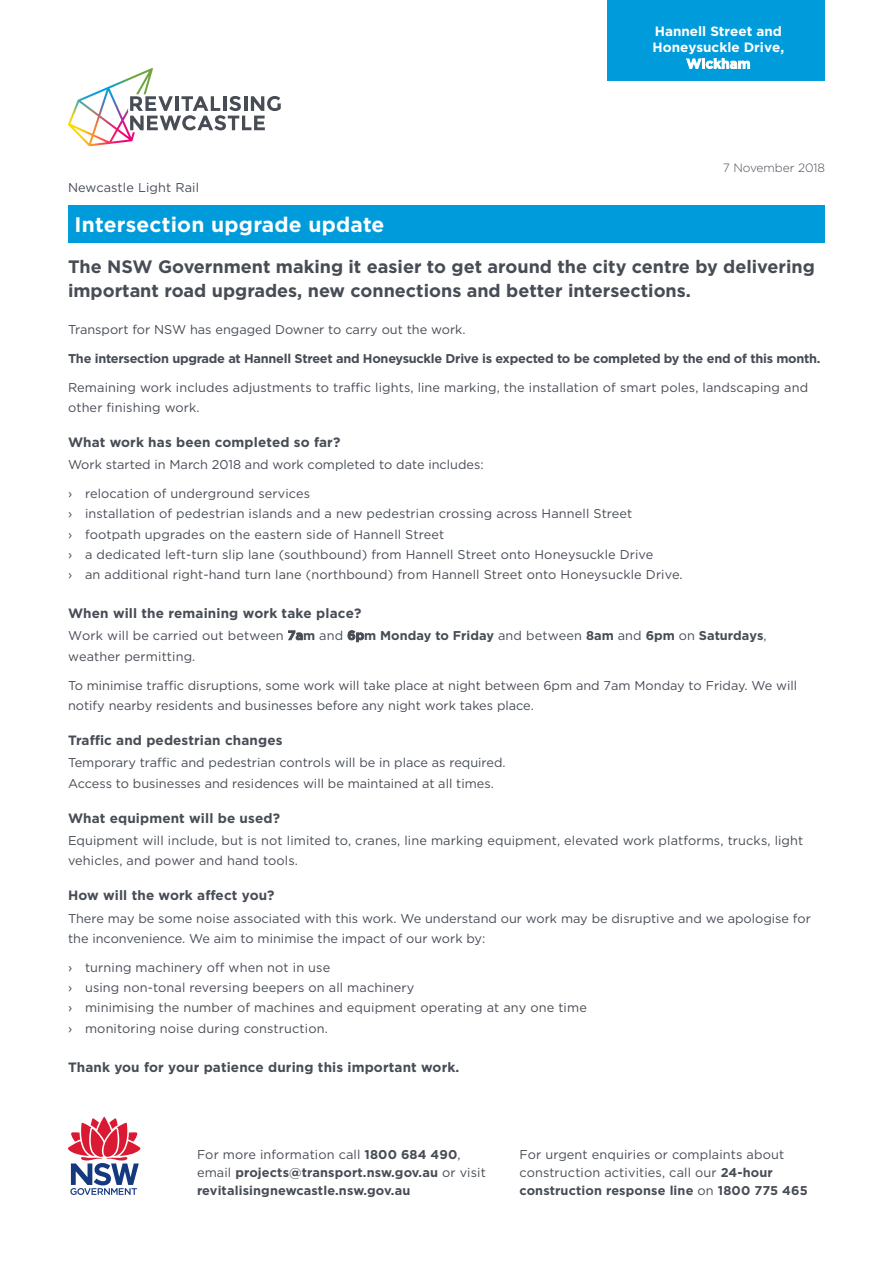
<style>
.page{position:relative;width:893px;height:1263px;background:#fff}
.page>*{position:absolute;margin:0;border:0;box-sizing:border-box;transform-origin:0 0}
.t1{font:700 21px "Gotham";letter-spacing:.01em;color:#fff}
.Heading_-_Ruled_sub{font:700 18px/24px "Gotham";color:#474c55}
.Heading_-_Body-_Grey{font:700 13.5px "Gotham";letter-spacing:.01em;color:#474c55}
.Boxed_out_top_headin{font:700 13.5px/16.4px "Gotham";color:#fff;text-align:center}
.Body_-_Grey{font:700 13.5px "Gotham";letter-spacing:.01em;color:#474c55}
.Body_-_Grey-2{font:12.75px/20.2px "Gotham";letter-spacing:.01em;color:#474c55}
.Body_-_Grey-3{font:700 12.75px/18px "Gotham";letter-spacing:.01em;color:#474c55}
.Body_-_Grey-4{font:700 12.75px "Gotham";letter-spacing:-.02em;color:#474c55}
.Date{font:300 12px "Gotham";letter-spacing:-.005em;color:#474c55}
.s1{font-weight:700}
.s2{font-weight:400}
</style>
<div class="page">
<div style="left:68px;top:205px;width:757px;height:38px;background:#009bdb"></div>
<div style="left:608px;top:0;width:217px;height:81px;background:#009bdb"></div>
<svg style="left:68px;top:68px;width:213px;height:78px"></svg>
<svg style="left:68px;top:1117px;width:72px;height:78px"></svg>
<p class="Boxed_out_top_headin" style="left:652px;top:23px;width:133px">Hannell Street and<br>Honeysuckle Drive,<br>Wickham</p>
<p class="Date" style="left:723px;top:160px;width:104px">7 November 2018</p>
<p class="Body_-_Grey-2" style="left:68px;top:177px;width:132px">Newcastle Light Rail</p>
<p class="t1" style="left:75px;top:211px;width:311px">Intersection upgrade update</p>
<p class="Heading_-_Ruled_sub" style="left:68px;top:254px;width:748px">The NSW Government making it easier to get around the city centre by delivering important road upgrades, new connections and better intersections.</p>
<p class="Body_-_Grey-2" style="left:68px;top:319px;width:399px">Transport for NSW has engaged Downer to carry out the work.</p>
<p class="Body_-_Grey-4" style="left:68px;top:350px;width:754px">The intersection upgrade at Hannell Street and Honeysuckle Drive is expected to be completed by the end of this month.</p>
<p class="Body_-_Grey-2" style="left:68px;top:377px;width:742px">Remaining work includes adjustments to traffic lights, line marking, the installation of smart poles, landscaping and other finishing work.</p>
<p class="Heading_-_Body-_Grey" style="left:68px;top:433px;width:274px">What work has been completed so far?</p>
<p class="Body_-_Grey-2" style="left:68px;top:454px;width:417px">Work started in March 2018 and work completed to date includes:</p>
<p class="Body_-_Grey-2" style="left:68px;top:483px;width:244px">› relocation of underground services</p>
<p class="Body_-_Grey-2" style="left:68px;top:503px;width:566px">› installation of pedestrian islands and a new pedestrian crossing across Hannell Street</p>
<p class="Body_-_Grey-2" style="left:68px;top:524px;width:378px">› footpath upgrades on the eastern side of Hannell Street</p>
<p class="Body_-_Grey-2" style="left:68px;top:544px;width:587px">› a dedicated left-turn slip lane (southbound) from Hannell Street onto Honeysuckle Drive</p>
<p class="Body_-_Grey-2" style="left:68px;top:564px;width:616px">› an additional right-hand turn lane (northbound) from Hannell Street onto Honeysuckle Drive.</p>
<p class="Body_-_Grey" style="left:68px;top:605px;width:295px">When will the remaining work take place?</p>
<p class="Body_-_Grey-2" style="left:68px;top:624px;width:700px;line-height:21.3px">Work will be carried out between <span class="s1">7am</span> and <span class="s1">6pm Monday to Friday</span> and between <span class="s1">8am</span> and <span class="s1">6pm</span> on <span class="s1">Saturdays</span>, weather permitting.</p>
<p class="Body_-_Grey-2" style="left:68px;top:675px;width:731px">To minimise traffic disruptions, some work will take place at night between 6pm and 7am Monday to Friday. We will notify nearby residents and businesses before any night work takes place.</p>
<p class="Heading_-_Body-_Grey" style="left:68px;top:731px;width:216px">Traffic and pedestrian changes</p>
<p class="Body_-_Grey-2" style="left:68px;top:752px;width:439px">Temporary traffic and pedestrian controls will be in place as required.<br>Access to businesses and residences will be maintained at all times.</p>
<p class="Heading_-_Body-_Grey" style="left:68px;top:809px;width:214px">What equipment will be used?</p>
<p class="Body_-_Grey-2" style="left:68px;top:830px;width:737px">Equipment will include, but is not limited to, cranes, line marking equipment, elevated work platforms, trucks, light vehicles, and power and hand tools.</p>
<p class="Heading_-_Body-_Grey" style="left:68px;top:887px;width:208px">How will the work affect you?</p>
<p class="Body_-_Grey-2" style="left:68px;top:908px;width:744px">There may be some noise associated with this work. We understand our work may be disruptive and we apologise for the inconvenience. We aim to minimise the impact of our work by:</p>
<p class="Body_-_Grey-2" style="left:68px;top:957px;width:264px">› turning machinery off when not in use</p>
<p class="Body_-_Grey-2" style="left:68px;top:977px;width:348px">› using non-tonal reversing beepers on all machinery</p>
<p class="Body_-_Grey-2" style="left:68px;top:997px;width:520px">› minimising the number of machines and equipment operating at any one time</p>
<p class="Body_-_Grey-2" style="left:68px;top:1017px;width:261px">› monitoring noise during construction.</p>
<p class="Heading_-_Body-_Grey" style="left:68px;top:1058px;width:393px">Thank you for your patience during this important work.</p>
<p class="Body_-_Grey-3" style="left:197px;top:1145px;width:290px"><span class="s2">For more information call</span> 1800 684 490<span class="s2">, email</span> projects@transport.nsw.gov.au <span class="s2">or visit </span>revitalisingnewcastle.nsw.gov.au</p>
<p class="Body_-_Grey-2" style="left:519px;top:1145px;width:290px;line-height:18px">For urgent enquiries or complaints about construction activities, call our <span class="s1">24-hour construction response line</span> on <span class="s1">1800 775 465</span></p>
</div>
